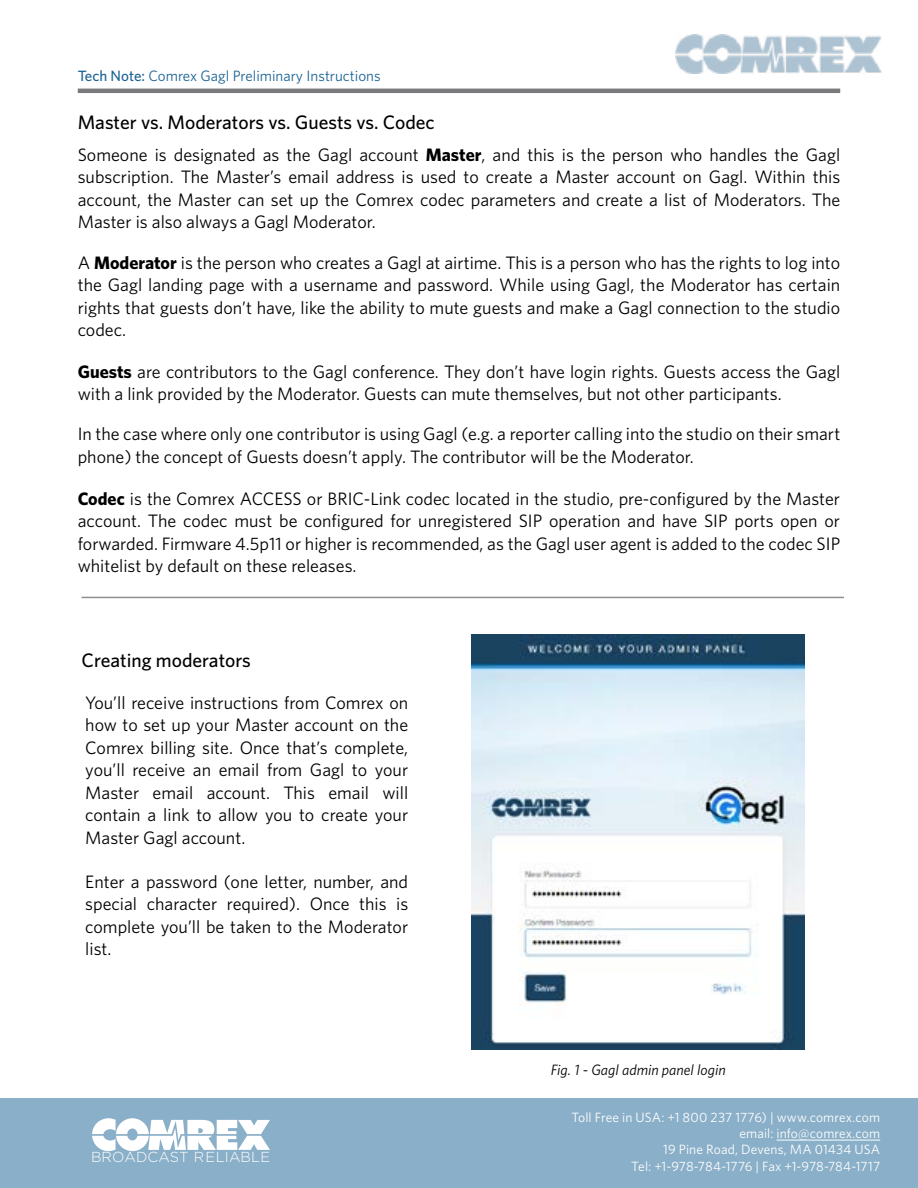
<style>
.page{position:relative;width:918px;height:1188px;background:#fff}
.page>*{position:absolute;margin:0;border:0;box-sizing:border-box;transform-origin:0 0}
.t1{font:500 19.5px "Whitney";color:#000}
.t2{font:18px/22.5px "Whitney";color:#000;text-align:justify}
.t3{font:15px "Whitney";color:#1a6394}
.t4{font:italic 15px "Whitney";color:#000}
.t5{font:300 14.55px "Gotham";letter-spacing:.005em;color:#fff}
.t6{font:13.5px/16.2px "Whitney";letter-spacing:.005em;color:#fff;text-align:right}
.s1{font-weight:500}
.s2{font-weight:700}
</style>
<div class="page">
<div style="left:0;top:1099px;width:918px;height:89px;background:#8aafc8"></div>
<hr style="left:777px;top:1140px;width:103px;height:1px;background:#fff">
<svg style="left:92px;top:1118px;width:178px;height:33px"></svg>
<img style="left:675px;top:35px;width:206px;height:38px">
<hr style="left:78px;top:89px;width:762px;height:4px;background:#7a7a7d">
<img style="left:472px;top:634px;width:333px;height:415px">
<hr style="left:82px;top:597px;width:762px;height:1px;background:#656669">
<p class="t3" style="left:78px;top:67px;width:304px"><span class="s1">Tech Note:</span> Comrex Gagl Preliminary Instructions</p>
<p class="t1" style="left:78px;top:110px;width:359px">Master vs. Moderators vs. Guests vs. Codec</p>
<p class="t2" style="left:78px;top:143px;width:764px">Someone is designated as the Gagl account <span class="s2">Master</span>, and this is the person who handles the Gagl subscription. The Master’s email address is used to create a Master account on Gagl. Within this account, the Master can set up the Comrex codec parameters and create a list of Moderators. The Master is also always a Gagl Moderator.</p>
<p class="t2" style="left:78px;top:251px;width:764px">A <span class="s2">Moderator</span> is the person who creates a Gagl at airtime. This is a person who has the rights to log into the Gagl landing page with a username and password. While using Gagl, the Moderator has certain rights that guests don’t have, like the ability to mute guests and make a Gagl connection to the studio codec.</p>
<p class="t2" style="left:78px;top:360px;width:764px"><span class="s2">Guests</span> are contributors to the Gagl conference. They don’t have login rights. Guests access the Gagl with a link provided by the Moderator. Guests can mute themselves, but not other participants.</p>
<p class="t2" style="left:78px;top:422px;width:764px">In the case where only one contributor is using Gagl (e.g. a reporter calling into the studio on their smart phone) the concept of Guests doesn’t apply. The contributor will be the Moderator.</p>
<p class="t2" style="left:78px;top:487px;width:764px"><span class="s2">Codec</span> is the Comrex ACCESS or BRIC-Link codec located in the studio, pre-configured by the Master account. The codec must be configured for unregistered SIP operation and have SIP ports open or forwarded. Firmware 4.5p11 or higher is recommended, as the Gagl user agent is added to the codec SIP whitelist by default on these releases.</p>
<p class="t1" style="left:82px;top:648px;width:171px">Creating moderators</p>
<p class="t2" style="left:85px;top:691px;width:324px">You’ll receive instructions from Comrex on how to set up your Master account on the Comrex billing site. Once that’s complete, you’ll receive an email from Gagl to your Master email account. This email will contain a link to allow you to create your Master Gagl account.</p>
<p class="t2" style="left:85px;top:870px;width:324px">Enter a password (one letter, number, and special character required). Once this is complete you’ll be taken to the Moderator list.</p>
<p class="t5" style="left:91px;top:1149px;width:180px">BROADCAST RELIABLE</p>
<p class="t4" style="left:551px;top:1061px;width:176px">Fig. 1 - Gagl admin panel login</p>
<p class="t6" style="left:571px;top:1109px;width:310px">Toll Free in USA: +1 800 237 1776) | www.comrex.com email: info@comrex.com<br>19 Pine Road, Devens, MA 01434 USA<br>Tel: +1-978-784-1776 | Fax +1-978-784-1717</p>
</div>
